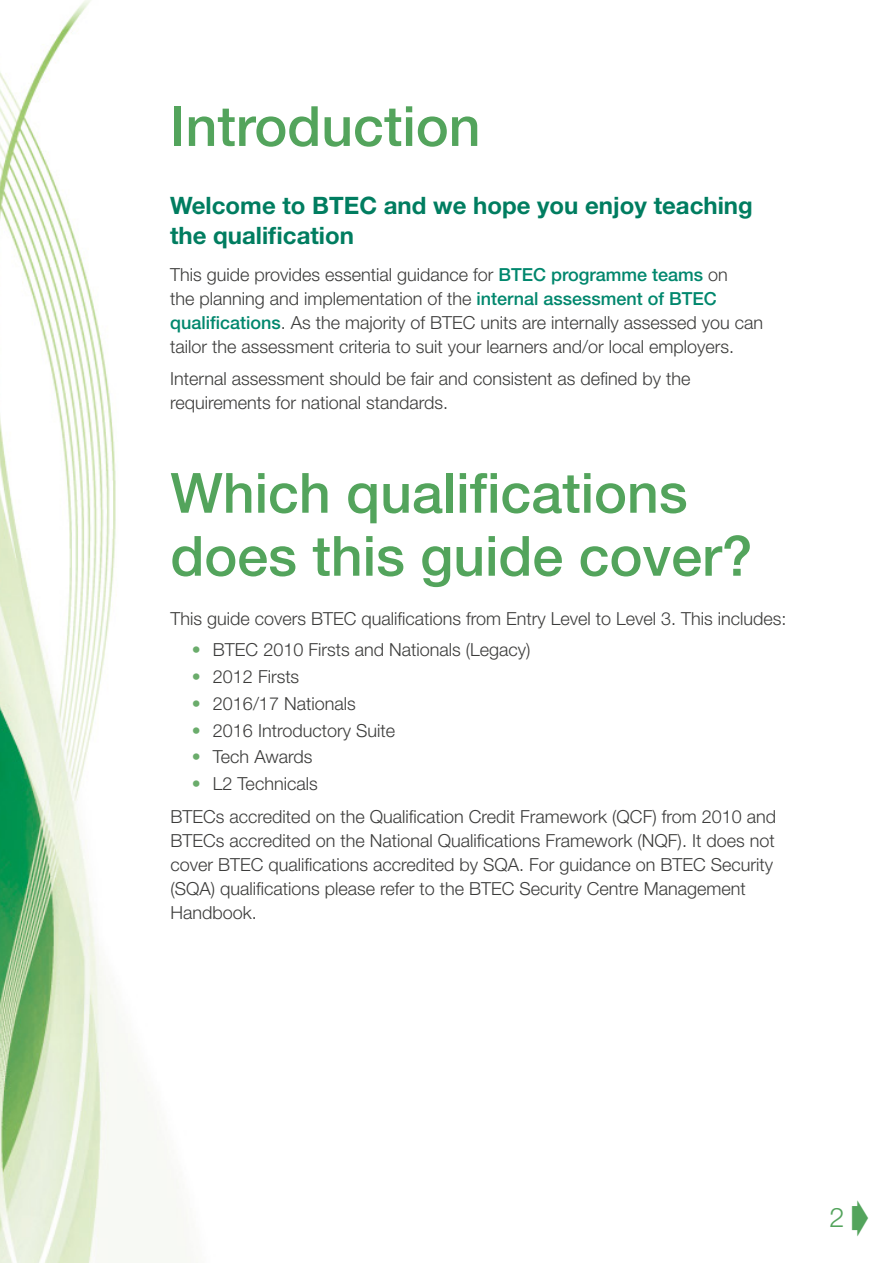
<style>
.page{position:relative;width:893px;height:1263px;background:#fff}
.page>*{position:absolute;margin:0;border:0;box-sizing:border-box;transform-origin:0 0}
.t1{font:500 55.5px/63px "Helvetica Neue LT Pro";color:#53a45c}
.t2{font:300 27px "Helvetica Neue LT Pro";color:#53a45c}
.t3{font:700 24px/30px "Helvetica Neue LT Pro";color:#007d60}
.t4{font:300 18px/24px "Helvetica Neue LT Pro";color:#3c3c3b}
.s1{font-weight:500;color:#00876d}
.s2{color:#6aac6b}
</style>
<div class="page">
<img style="left:0;top:0;width:198px;height:1263px">
<h1 class="t1" style="left:170px;top:94px;width:312px">Introduction</h1>
<h3 class="t3" style="left:170px;top:190px;width:584px">Welcome to BTEC and we hope you enjoy teaching the qualification</h3>
<p class="t4" style="left:170px;top:262px;width:595px">This guide provides essential guidance for <span class="s1">BTEC programme teams</span> on<br>the planning and implementation of the <span class="s1">internal assessment of BTEC qualifications</span>. As the majority of BTEC units are internally assessed you can tailor the assessment criteria to suit your learners and/or local employers.</p>
<p class="t4" style="left:170px;top:367px;width:522px">Internal assessment should be fair and consistent as defined by the requirements for national standards.</p>
<h1 class="t1" style="left:170px;top:461px;width:584px">Which qualifications does this guide cover?</h1>
<p class="t4" style="left:170px;top:606px;width:618px">This guide covers BTEC qualifications from Entry Level to Level 3. This includes:</p>
<p class="t4" style="left:192px;top:637px;width:340px"><span class="s2">•</span> BTEC 2010 Firsts and Nationals (Legacy)</p>
<p class="t4" style="left:192px;top:664px;width:109px"><span class="s2">•</span> 2012 Firsts</p>
<p class="t4" style="left:192px;top:691px;width:165px"><span class="s2">•</span> 2016/17 Nationals</p>
<p class="t4" style="left:192px;top:718px;width:205px"><span class="s2">•</span> 2016 Introductory Suite</p>
<p class="t4" style="left:192px;top:744px;width:122px"><span class="s2">•</span> Tech Awards</p>
<p class="t4" style="left:170px;top:767px;width:607px;line-height:32.5px;text-indent:21px"><span class="s2">•</span> L2 Technicals<br>BTECs accredited on the Qualification Credit Framework (QCF) from 2010 and</p>
<p class="t4" style="left:170px;top:828px;width:606px">BTECs accredited on the National Qualifications Framework (NQF). It does not cover BTEC qualifications accredited by SQA. For guidance on BTEC Security (SQA) qualifications please refer to the BTEC Security Centre Management Handbook.</p>
<h2 class="t2" style="left:830px;top:1201px;width:42px">2➧</h2>
</div>
